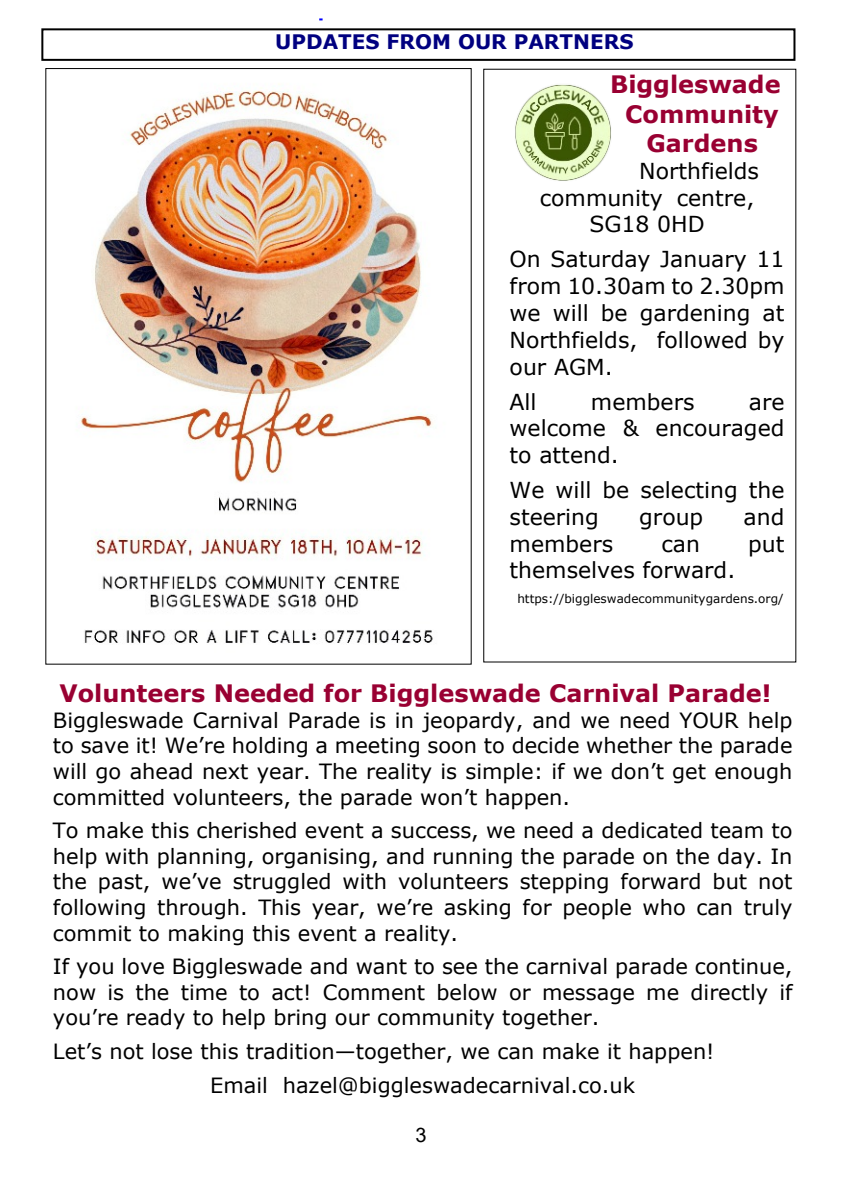
<style>
.page{position:relative;width:842px;height:1191px;background:#fff}
.page>*{position:absolute;margin:0;border:0;box-sizing:border-box;transform-origin:0 0}
.t1{font:700 24px/29.2px "Verdana";color:#990032;text-align:center}
.t2{font:22px/26.8px "Verdana";color:#000;text-align:justify}
.t3{font:21px/25.6px "Verdana";color:#000;text-align:justify}
.t4{font:700 20px "Verdana";color:#000080}
.t5{font:20px "Arial";color:#000}
.t6{font:12px "Verdana";color:#000}
</style>
<div class="page">
<div style="left:41px;top:28px;width:754px;height:33px;border:2px solid #000"></div>
<img style="left:80px;top:84px;width:353px;height:560px">
<img style="left:515px;top:84px;width:96px;height:97px">
<p class="t4" style="left:275px;top:34px;width:360px">UPDATES FROM OUR PARTNERS</p>
<p class="t1" style="left:610px;top:72px;width:172px">Biggleswade<br>Community<br>Gardens</p>
<p class="t2" style="left:639px;top:159px;width:121px">Northfields</p>
<p class="t2" style="left:540px;top:186px;width:216px">community centre,</p>
<p class="t2" style="left:589px;top:213px;width:117px">SG18 0HD</p>
<p class="t2" style="left:510px;top:248px;width:276px">On Saturday January 11 from 10.30am to 2.30pm we will be gardening at Northfields, followed by our AGM.</p>
<p class="t2" style="left:510px;top:390px;width:29px">All</p>
<p class="t2" style="left:591px;top:390px;width:105px">members</p>
<p class="t2" style="left:510px;top:390px;width:276px;text-indent:239px">are welcome &amp; encouraged to attend.</p>
<p class="t2" style="left:510px;top:478px;width:276px">We will be selecting the steering</p>
<p class="t2" style="left:639px;top:505px;width:66px">group</p>
<p class="t2" style="left:744px;top:505px;width:42px">and</p>
<p class="t2" style="left:510px;top:532px;width:105px">members</p>
<p class="t2" style="left:661px;top:532px;width:40px">can</p>
<p class="t2" style="left:748px;top:532px;width:38px">put</p>
<p class="t2" style="left:510px;top:559px;width:227px">themselves forward.</p>
<p class="t6" style="left:517px;top:594px;width:268px">https://biggleswadecommunitygardens.org/</p>
<p class="t1" style="left:59px;top:680px;width:713px">Volunteers Needed for Biggleswade Carnival Parade!</p>
<p class="t3" style="left:53px;top:709px;width:741px">Biggleswade Carnival Parade is in jeopardy, and we need YOUR help to save it! We’re holding a meeting soon to decide whether the parade will go ahead next year. The reality is simple: if we don’t get enough committed volunteers, the parade won’t happen.</p>
<p class="t3" style="left:53px;top:819px;width:741px">To make this cherished event a success, we need a dedicated team to help with planning, organising, and running the parade on the day. In the past, we’ve struggled with volunteers stepping forward but not following through. This year, we’re asking for people who can truly commit to making this event a reality.</p>
<p class="t3" style="left:53px;top:955px;width:741px">If you love Biggleswade and want to see the carnival parade continue, now is the time to act! Comment below or message me directly if you’re ready to help bring our community together.</p>
<p class="t3" style="left:210px;top:1036px;width:506px;line-height:33.8px;text-indent:-157px">Let’s not lose this tradition—together, we can make it happen!<br>Email hazel@biggleswadecarnival.co.uk</p>
<p class="t5" style="left:415px;top:1127px;width:13px">3</p>
</div>
